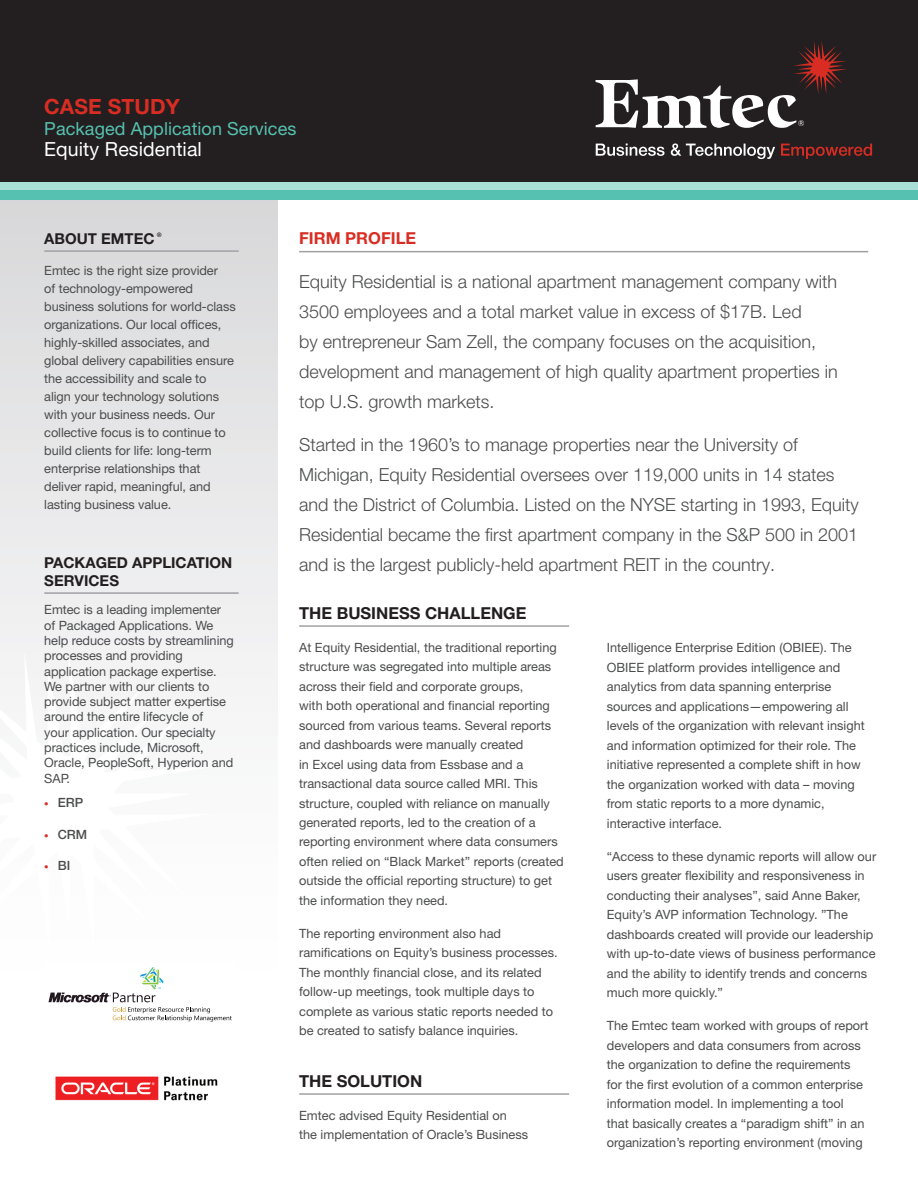
<style>
.page{position:relative;width:918px;height:1188px;background:#fff}
.page>*{position:absolute;margin:0;border:0;box-sizing:border-box;transform-origin:0 0}
.t1{font:700 21px "Helvetica Neue LT Pro";color:#d92d23}
.t2{font:19.5px "Helvetica Neue LT Pro";letter-spacing:.005em;color:#fff}
.t3{font:300 18px/30px "Helvetica Neue LT Pro";color:#4b4c4d}
.t4{font:18px "Helvetica Neue LT Pro";letter-spacing:.005em;color:#56c1b0}
.t5{font:700 16.5px "Helvetica Neue LT Pro";color:#231f20}
.t6{font:700 16.5px "Helvetica Neue LT Pro";color:#d92d23}
.t7{font:700 15px/18px "Helvetica Neue LT Pro";color:#231f20}
.t8{font:12.75px/19.5px "Helvetica Neue LT Pro";color:#4b4c4d}
.t9{font:500 12.75px "Helvetica Neue LT Pro";color:#4b4c4d}
.s1{font-family:"Minion Pro";font-weight:400;font-size:17.55px}
.s2{font-size:9px;color:#d92d23}
</style>
<div class="page">
<svg style="left:0;top:200px;width:278px;height:497px;background:#e5e5e6"></svg>
<div style="left:0;top:0;width:918px;height:191px;background:#231f20"></div>
<div style="left:0;top:182px;width:918px;height:18px;background:#56c1b0"></div>
<div style="left:0;top:182px;width:918px;height:8px;background:#aadfd7"></div>
<div style="left:0;top:651px;width:214px;height:46px;background:#f3f3f4"></div>
<hr style="left:44px;top:250px;width:195px;height:2px;background:#a1a1a5">
<hr style="left:44px;top:592px;width:195px;height:2px;background:#a1a1a5">
<hr style="left:299px;top:251px;width:569px;height:1px;background:#a1a1a5">
<hr style="left:299px;top:625px;width:270px;height:2px;background:#a1a1a5">
<hr style="left:299px;top:1093px;width:270px;height:2px;background:#a1a1a5">
<svg style="left:781px;top:144px;width:91px;height:15px"></svg>
<svg style="left:596px;top:143px;width:179px;height:16px"></svg>
<svg style="left:596px;top:41px;width:251px;height:87px"></svg>
<img style="left:55px;top:1076px;width:163px;height:25px">
<svg style="left:49px;top:967px;width:183px;height:55px"></svg>
<h1 class="t1" style="left:44px;top:93px;width:93px">CASE STUD</h1>
<h1 class="t1" style="left:166px;top:93px;width:16px">Y</h1>
<h3 class="t4" style="left:44px;top:117px;width:254px">Packaged Application Services</h3>
<h2 class="t2" style="left:44px;top:137px;width:159px">Equity Residential</h2>
<p class="t7" style="left:44px;top:229px;width:119px">ABOUT EMTEC <span class="s1">®</span></p>
<p class="t8" style="left:44px;top:261px;width:193px;line-height:18px">Emtec is the right size provider<br>of technology-empowered business solutions for world-class organizations. Our local offices, highly-skilled associates, and global delivery capabilities ensure the accessibility and scale to align your technology solutions with your business needs. Our collective focus is to continue to build clients for life: long-term enterprise relationships that deliver rapid, meaningful, and lasting business value.</p>
<p class="t7" style="left:44px;top:553px;width:190px">PACKAGED APPLICATION<br>SERVICES</p>
<p class="t8" style="left:44px;top:602px;width:191px;line-height:15.3px">Emtec is a leading implementer of Packaged Applications. We help reduce costs by streamlining processes and providing application package expertise.<br>We partner with our clients to provide subject matter expertise around the entire lifecycle of<br>your application. Our specialty practices include, Microsoft,<br>Oracle, PeopleSoft, Hyperion and<br>SAP.</p>
<p class="t9" style="left:44px;top:795px;width:41px"><span class="s2">•</span> ERP</p>
<p class="t9" style="left:44px;top:827px;width:45px"><span class="s2">•</span> CRM</p>
<p class="t9" style="left:44px;top:858px;width:28px"><span class="s2">•</span> BI</p>
<p class="t6" style="left:299px;top:228px;width:21px">FIRM</p>
<p class="t6" style="left:345px;top:228px;width:72px">PROFILE</p>
<p class="t3" style="left:299px;top:266px;width:540px">Equity Residential is a national apartment management company with 3500 employees and a total market value in excess of $17B. Led<br>by entrepreneur Sam Zell, the company focuses on the acquisition, development and management of high quality apartment properties in top U.S. growth markets.</p>
<p class="t3" style="left:299px;top:429px;width:561px">Started in the 1960’s to manage properties near the University of Michigan, Equity Residential oversees over 119,000 units in 14 states and the District of Columbia. Listed on the NYSE starting in 1993, Equity Residential became the first apartment company in the S&amp;P 500 in 2001 and is the largest publicly-held apartment REIT in the country.</p>
<p class="t5" style="left:299px;top:602px;width:101px">THE BUSINESS</p>
<p class="t5" style="left:425px;top:602px;width:101px">CHALLENGE</p>
<p class="t8" style="left:299px;top:637px;width:266px">At Equity Residential, the traditional reporting structure was segregated into multiple areas across their field and corporate groups,<br>with both operational and financial reporting sourced from various teams. Several reports and dashboards were manually created<br>in Excel using data from Essbase and a transactional data source called MRI. This structure, coupled with reliance on manually generated reports, led to the creation of a reporting environment where data consumers often relied on “Black Market” reports (created outside the official reporting structure) to get the information they need.</p>
<p class="t8" style="left:299px;top:923px;width:260px">The reporting environment also had ramifications on Equity’s business processes.<br>The monthly financial close, and its related follow-up meetings, took multiple days to complete as various static reports needed to be created to satisfy balance inquiries.</p>
<p class="t5" style="left:299px;top:1070px;width:60px">TH E SOLUTION</p>
<p class="t8" style="left:299px;top:1105px;width:231px">Emtec advised Equity Residential on<br>the implementation of Oracle’s Business</p>
<p class="t8" style="left:607px;top:638px;width:259px">Intelligence Enterprise Edition (OBIEE). The OBIEE platform provides intelligence and analytics from data spanning enterprise sources and applications—empowering all levels of the organization with relevant insight and information optimized for their role. The initiative represented a complete shift in how the organization worked with data – moving from static reports to a more dynamic, interactive interface.</p>
<p class="t8" style="left:607px;top:846px;width:271px">“Access to these dynamic reports will allow our users greater flexibility and responsiveness in conducting their analyses”, said Anne Baker, Equity’s AVP information Technology. ”The dashboards created will provide our leadership with up-to-date views of business performance and the ability to identify trends and concerns much more quickly.”</p>
<p class="t8" style="left:607px;top:1016px;width:263px">The Emtec team worked with groups of report developers and data consumers from across the organization to define the requirements for the first evolution of a common enterprise information model. In implementing a tool that basically creates a “paradigm shift” in an organization’s reporting environment (moving</p>
</div>
